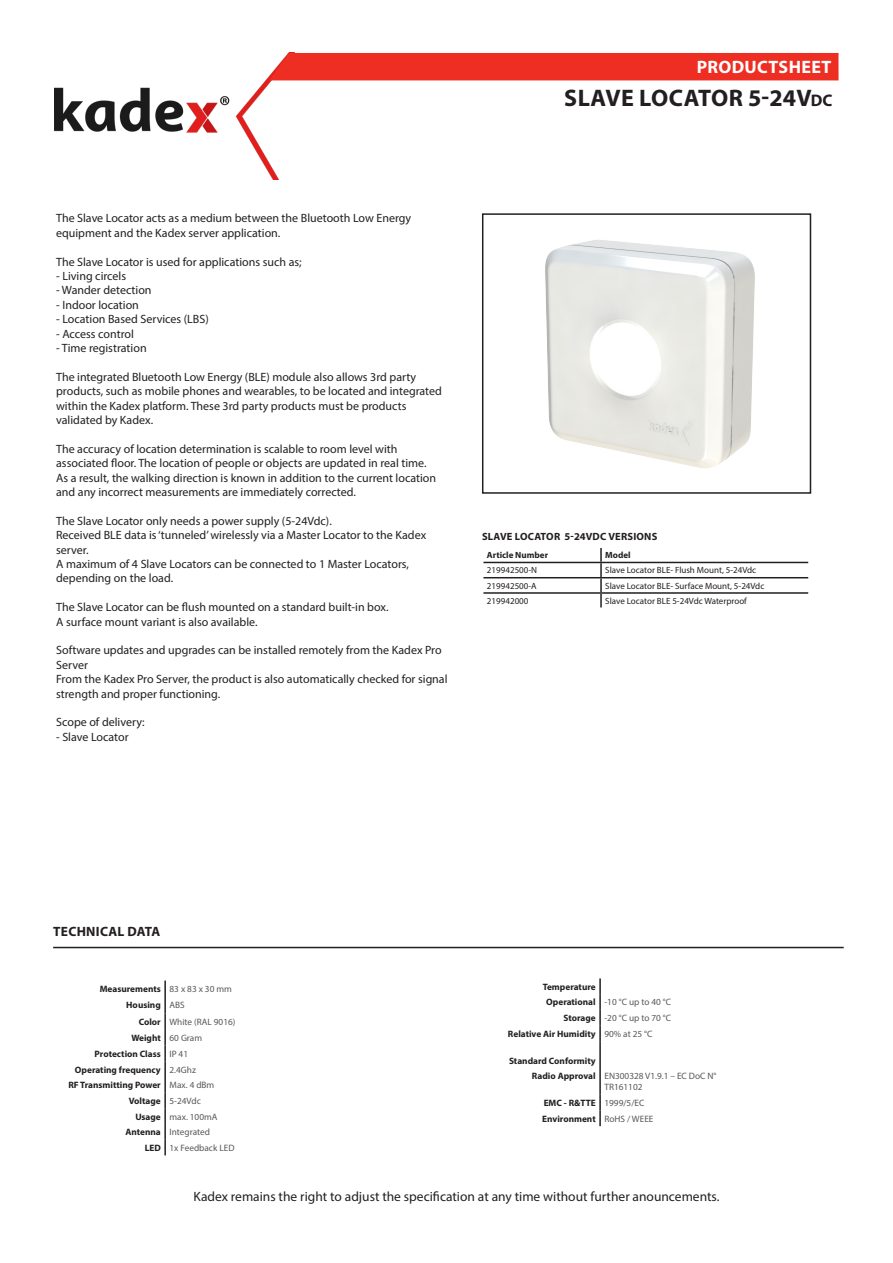
<style>
.page{position:relative;width:893px;height:1263px;background:#fff}
.page>*{position:absolute;margin:0;border:0;box-sizing:border-box;transform-origin:0 0}
.t1{font:700 24px "Myriad Pro";letter-spacing:.015em;color:#231f20}
.t2{font:700 18px "Myriad Pro";letter-spacing:.02em;color:#fff}
.t3{font:13.5px "Myriad Pro";color:#231f20}
.t4{font:700 13.5px "Myriad Pro";letter-spacing:.02em;color:#231f20}
.t5{font:12px/14.4px "Myriad Pro";color:#231f20}
.t6{font:700 10.5px "Myriad Pro";letter-spacing:.02em;color:#231f20}
.t7{font:700 9.3px "Myriad Pro";color:#231f20}
.t8{font:9.3px/11.1px "Myriad Pro";color:#57585a}
.t9{font:9px "Myriad Pro";color:#231f20}
.t10{font:700 9px "Myriad Pro";color:#231f20}
.s1{font-size:16.8px}
</style>
<div class="page">
<img style="left:54px;top:76px;width:241px;height:103px">
<div style="left:269px;top:53px;width:570px;height:27px;background:#ee2e22"></div>
<hr style="left:53px;top:947px;width:791px;height:1px;background:#231f20">
<svg style="left:483px;top:548px;width:326px;height:60px"></svg>
<hr style="left:483px;top:562px;width:118px;height:1px;background:#231f20">
<hr style="left:601px;top:562px;width:207px;height:1px;background:#231f20">
<hr style="left:483px;top:577px;width:118px;height:1px;background:#231f20">
<hr style="left:601px;top:577px;width:207px;height:1px;background:#231f20">
<hr style="left:483px;top:592px;width:118px;height:2px;background:#231f20">
<hr style="left:601px;top:592px;width:207px;height:2px;background:#231f20">
<div style="left:482px;top:213px;width:329px;height:281px;border:2px solid #231f20"></div>
<svg style="left:164px;top:980px;width:2px;height:175px"></svg>
<svg style="left:599px;top:978px;width:2px;height:63px"></svg>
<hr style="left:599px;top:1041px;width:2px;height:27px;background:#231f20">
<hr style="left:599px;top:1068px;width:2px;height:27px;background:#231f20">
<svg style="left:599px;top:1095px;width:2px;height:31px"></svg>
<img style="left:545px;top:240px;width:210px;height:229px">
<p class="t2" style="left:697px;top:55px;width:136px">PRODUCTSHEET</p>
<p class="t1" style="left:564px;top:83px;width:270px">SLAVE LOCATOR 5-24V<span class="s1">dc</span></p>
<p class="t5" style="left:56px;top:211px;width:357px">The Slave Locator acts as a medium between the Bluetooth Low Energy equipment and the Kadex server application.</p>
<p class="t5" style="left:56px;top:254px;width:247px">The Slave Locator is used for applications such as;</p>
<p class="t5" style="left:56px;top:269px;width:72px">- Living circels</p>
<p class="t5" style="left:56px;top:283px;width:97px">- Wander detection</p>
<p class="t5" style="left:56px;top:297px;width:84px">- Indoor location</p>
<p class="t5" style="left:56px;top:312px;width:154px">- Location Based Services (LBS)</p>
<p class="t5" style="left:56px;top:326px;width:79px">- Access control</p>
<p class="t5" style="left:56px;top:341px;width:92px">- Time registration</p>
<p class="t5" style="left:56px;top:369px;width:387px">The integrated Bluetooth Low Energy (BLE) module also allows 3rd party products, such as mobile phones and wearables, to be located and integrated within the Kadex platform. These 3rd party products must be products</p>
<p class="t5" style="left:56px;top:413px;width:99px">validated by Kadex.</p>
<p class="t5" style="left:56px;top:441px;width:343px">The accuracy of location determination is scalable to room level with</p>
<p class="t5" style="left:56px;top:456px;width:372px">associated floor. The location of people or objects are updated in real time.</p>
<p class="t5" style="left:56px;top:470px;width:382px">As a result, the walking direction is known in addition to the current location and any incorrect measurements are immediately corrected.</p>
<p class="t5" style="left:56px;top:513px;width:277px">The Slave Locator only needs a power supply (5-24Vdc).</p>
<p class="t5" style="left:56px;top:528px;width:372px">Received BLE data is ‘tunneled’ wirelessly via a Master Locator to the Kadex server.</p>
<p class="t5" style="left:56px;top:557px;width:354px">A maximum of 4 Slave Locators can be connected to 1 Master Locators, depending on the load.</p>
<p class="t5" style="left:56px;top:600px;width:334px">The Slave Locator can be flush mounted on a standard built-in box.<br>A surface mount variant is also available.</p>
<p class="t5" style="left:56px;top:643px;width:387px">Software updates and upgrades can be installed remotely from the Kadex Pro<br>Server</p>
<p class="t5" style="left:56px;top:672px;width:393px">From the Kadex Pro Server, the product is also automatically checked for signal strength and proper functioning.</p>
<p class="t5" style="left:56px;top:715px;width:90px">Scope of delivery:</p>
<p class="t5" style="left:56px;top:729px;width:74px">- Slave Locator</p>
<p class="t6" style="left:482px;top:530px;width:177px">SLAVE LOCATOR 5-24VDC VERSIONS</p>
<p class="t10" style="left:487px;top:549px;width:63px">Article Number</p>
<p class="t10" style="left:605px;top:549px;width:27px">Model</p>
<p class="t9" style="left:487px;top:565px;width:52px">219942500-N</p>
<p class="t9" style="left:605px;top:565px;width:152px">Slave Locator BLE- Flush Mount, 5-24Vdc</p>
<p class="t9" style="left:487px;top:580px;width:51px">219942500-A</p>
<p class="t9" style="left:605px;top:580px;width:161px">Slave Locator BLE- Surface Mount, 5-24Vdc</p>
<p class="t9" style="left:487px;top:595px;width:43px">219942000</p>
<p class="t9" style="left:605px;top:595px;width:143px">Slave Locator BLE 5-24Vdc Waterproof</p>
<p class="t4" style="left:53px;top:923px;width:109px">TECHNICAL DATA</p>
<p class="t7" style="left:100px;top:983px;width:63px">Measurements</p>
<p class="t8" style="left:170px;top:983px;width:64px">83 x 83 x 30 mm</p>
<p class="t7" style="left:126px;top:999px;width:36px">Housing</p>
<p class="t8" style="left:170px;top:999px;width:17px">ABS</p>
<p class="t7" style="left:139px;top:1015px;width:24px">Color</p>
<p class="t8" style="left:170px;top:1016px;width:67px">White (RAL 9016)</p>
<p class="t7" style="left:131px;top:1032px;width:31px">Weight</p>
<p class="t8" style="left:170px;top:1032px;width:34px">60 Gram</p>
<p class="t7" style="left:95px;top:1048px;width:68px">Protection Class</p>
<p class="t8" style="left:170px;top:1048px;width:20px">IP 41</p>
<p class="t7" style="left:75px;top:1063px;width:87px">Operating frequency</p>
<p class="t8" style="left:170px;top:1064px;width:28px">2.4Ghz</p>
<p class="t7" style="left:68px;top:1079px;width:94px">RF Transmitting Power</p>
<p class="t8" style="left:170px;top:1079px;width:46px">Max. 4 dBm</p>
<p class="t7" style="left:129px;top:1095px;width:33px">Voltage</p>
<p class="t8" style="left:170px;top:1095px;width:33px">5-24Vdc</p>
<p class="t7" style="left:135px;top:1110px;width:27px">Usage</p>
<p class="t8" style="left:170px;top:1111px;width:49px">max. 100mA</p>
<p class="t7" style="left:125px;top:1126px;width:37px">Antenna</p>
<p class="t8" style="left:170px;top:1126px;width:42px">Integrated</p>
<p class="t7" style="left:145px;top:1142px;width:18px">LED</p>
<p class="t8" style="left:170px;top:1142px;width:66px">1x Feedback LED</p>
<p class="t7" style="left:543px;top:980px;width:54px">Temperature</p>
<p class="t7" style="left:546px;top:996px;width:51px">Operational</p>
<p class="t8" style="left:604px;top:996px;width:68px">-10 °C up to 40 °C</p>
<p class="t7" style="left:563px;top:1012px;width:34px">Storage</p>
<p class="t8" style="left:604px;top:1012px;width:68px">-20 °C up to 70 °C</p>
<p class="t7" style="left:508px;top:1027px;width:89px">Relative Air Humidity</p>
<p class="t8" style="left:604px;top:1028px;width:50px">90% at 25 °C</p>
<p class="t7" style="left:509px;top:1054px;width:88px">Standard Conformity</p>
<p class="t7" style="left:532px;top:1070px;width:65px">Radio Approval</p>
<p class="t8" style="left:604px;top:1070px;width:114px">EN300328 V1.9.1 – EC DoC N°<br>TR161102</p>
<p class="t7" style="left:544px;top:1097px;width:54px">EMC - R&amp;TTE</p>
<p class="t8" style="left:604px;top:1097px;width:42px">1999/5/EC</p>
<p class="t7" style="left:542px;top:1112px;width:55px">Environment</p>
<p class="t8" style="left:604px;top:1113px;width:50px">RoHS / WEEE</p>
<p class="t3" style="left:193px;top:1188px;width:528px">Kadex remains the right to adjust the specification at any time without further anouncements.</p>
</div>
